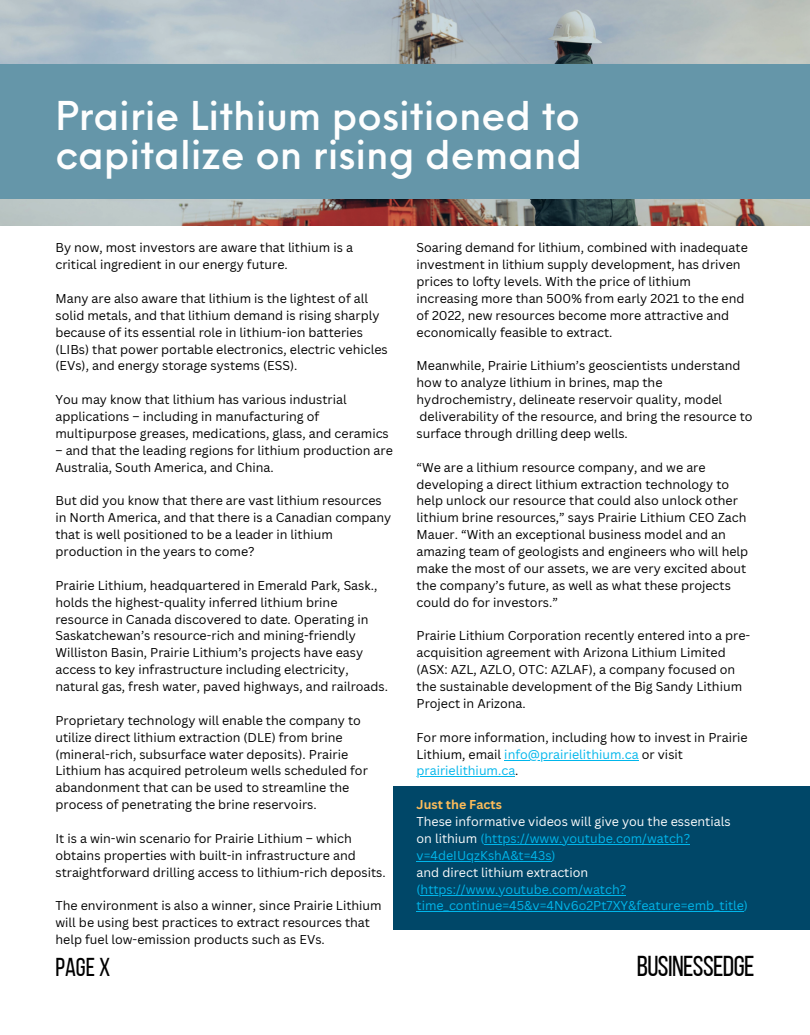
<style>
.page{position:relative;width:810px;height:1035px;background:#fff}
.page>*{position:absolute;margin:0;border:0;box-sizing:border-box;transform-origin:0 0}
.t1{font:500 38.75px/39.4px "Neue Einstellung";color:#fefefe}
.t2{font:28.75px "Bebas Neue";letter-spacing:-.02em;color:#010101}
.t3{font:25.75px "Bebas Neue";color:#010101}
.t4{font:12.5px/16.9px "Canva Sans";color:#000}
.t5{font:12.5px/16.9px "Canva Sans";color:#fff}
.t6{font:12.5px/16.9px "Canva Sans";color:#00b6eb}
.t7{font:700 12.5px "Canva Sans";color:#ffbd59}
.s1{color:#00b6eb}
</style>
<div class="page">
<svg style="left:0;top:0;width:810px;height:225px;background:#a7abad"></svg>
<div style="left:0;top:65px;width:810px;height:134px;background:#6596a9"></div>
<div style="left:393px;top:786px;width:417px;height:143px;background:#004768"></div>
<hr style="left:504px;top:760px;width:135px;height:1px;background:#00b6eb">
<hr style="left:417px;top:776px;width:98px;height:1px;background:#00b6eb">
<hr style="left:485px;top:844px;width:205px;height:1px;background:#00b6eb">
<hr style="left:417px;top:861px;width:135px;height:1px;background:#00b6eb">
<hr style="left:421px;top:895px;width:205px;height:1px;background:#00b6eb">
<hr style="left:417px;top:911px;width:327px;height:1px;background:#00b6eb">
<h1 class="t1" style="left:55px;top:93px;width:528px">Prairie Lithium positioned to capitalize on rising demand</h1>
<p class="t4" style="left:55px;top:239px;width:299px">By now, most investors are aware that lithium is a critical ingredient in our energy future.</p>
<p class="t4" style="left:55px;top:290px;width:334px">Many are also aware that lithium is the lightest of all solid metals, and that lithium demand is rising sharply because of its essential role in lithium-ion batteries (LIBs) that power portable electronics, electric vehicles (EVs), and energy storage systems (ESS).</p>
<p class="t4" style="left:55px;top:391px;width:335px">You may know that lithium has various industrial applications – including in manufacturing of multipurpose greases, medications, glass, and ceramics</p>
<p class="t4" style="left:55px;top:442px;width:339px">– and that the leading regions for lithium production are<br>Australia, South America, and China.</p>
<p class="t4" style="left:55px;top:492px;width:337px">But did you know that there are vast lithium resources in North America, and that there is a Canadian company that is well positioned to be a leader in lithium production in the years to come?</p>
<p class="t4" style="left:55px;top:577px;width:334px">Prairie Lithium, headquartered in Emerald Park, Sask., holds the highest-quality inferred lithium brine resource in Canada discovered to date. Operating in Saskatchewan’s resource-rich and mining-friendly Williston Basin, Prairie Lithium’s projects have easy access to key infrastructure including electricity, natural gas, fresh water, paved highways, and railroads.</p>
<p class="t4" style="left:55px;top:712px;width:314px">Proprietary technology will enable the company to utilize direct lithium extraction (DLE) from brine (mineral-rich, subsurface water deposits). Prairie Lithium has acquired petroleum wells scheduled for abandonment that can be used to streamline the process of penetrating the brine reservoirs.</p>
<p class="t4" style="left:55px;top:830px;width:332px">It is a win-win scenario for Prairie Lithium – which obtains properties with built-in infrastructure and straightforward drilling access to lithium-rich deposits.</p>
<p class="t4" style="left:55px;top:897px;width:328px">The environment is also a winner, since Prairie Lithium will be using best practices to extract resources that help fuel low-emission products such as EVs.</p>
<p class="t4" style="left:417px;top:239px;width:333px">Soaring demand for lithium, combined with inadequate investment in lithium supply development, has driven prices to lofty levels. With the price of lithium increasing more than 500% from early 2021 to the end of 2022, new resources become more attractive and economically feasible to extract.</p>
<p class="t4" style="left:417px;top:357px;width:338px">Meanwhile, Prairie Lithium’s geoscientists understand how to analyze lithium in brines, map the hydrochemistry, delineate reservoir quality, model deliverability of the resource, and bring the resource to surface through drilling deep wells.</p>
<p class="t4" style="left:417px;top:458px;width:333px">“We are a lithium resource company, and we are developing a direct lithium extraction technology to help unlock our resource that could also unlock other lithium brine resources,” says Prairie Lithium CEO Zach Mauer. “With an exceptional business model and an amazing team of geologists and engineers who will help make the most of our assets, we are very excited about the company’s future, as well as what these projects could do for investors.”</p>
<p class="t4" style="left:417px;top:627px;width:335px">Prairie Lithium Corporation recently entered into a pre&shy;acquisition agreement with Arizona Lithium Limited (ASX: AZL, AZLO, OTC: AZLAF), a company focused on the sustainable development of the Big Sandy Lithium Project in Arizona.</p>
<p class="t4" style="left:417px;top:728px;width:333px">For more information, including how to invest in Prairie<br>Lithium, email <span class="s1">info@prairielithium.ca</span> or visit <span class="s1">prairielithium.ca</span>.</p>
<p class="t7" style="left:417px;top:796px;width:87px">Just the Facts</p>
<p class="t5" style="left:417px;top:813px;width:316px">These informative videos will give you the essentials on lithium <span class="s1">(https://www.youtube.com/watch? v=4deIUqzKshA&amp;t=43s)</span></p>
<p class="t5" style="left:417px;top:863px;width:173px">and direct lithium extraction</p>
<p class="t6" style="left:417px;top:880px;width:333px">(https://www.youtube.com/watch? time_continue=45&amp;v=4Nv6o2Pt7XY&amp;feature=emb_title)</p>
<h3 class="t3" style="left:55px;top:956px;width:56px">PAGE X</h3>
<h2 class="t2" style="left:637px;top:954px;width:119px">BUSINESSEDGE</h2>
</div>
